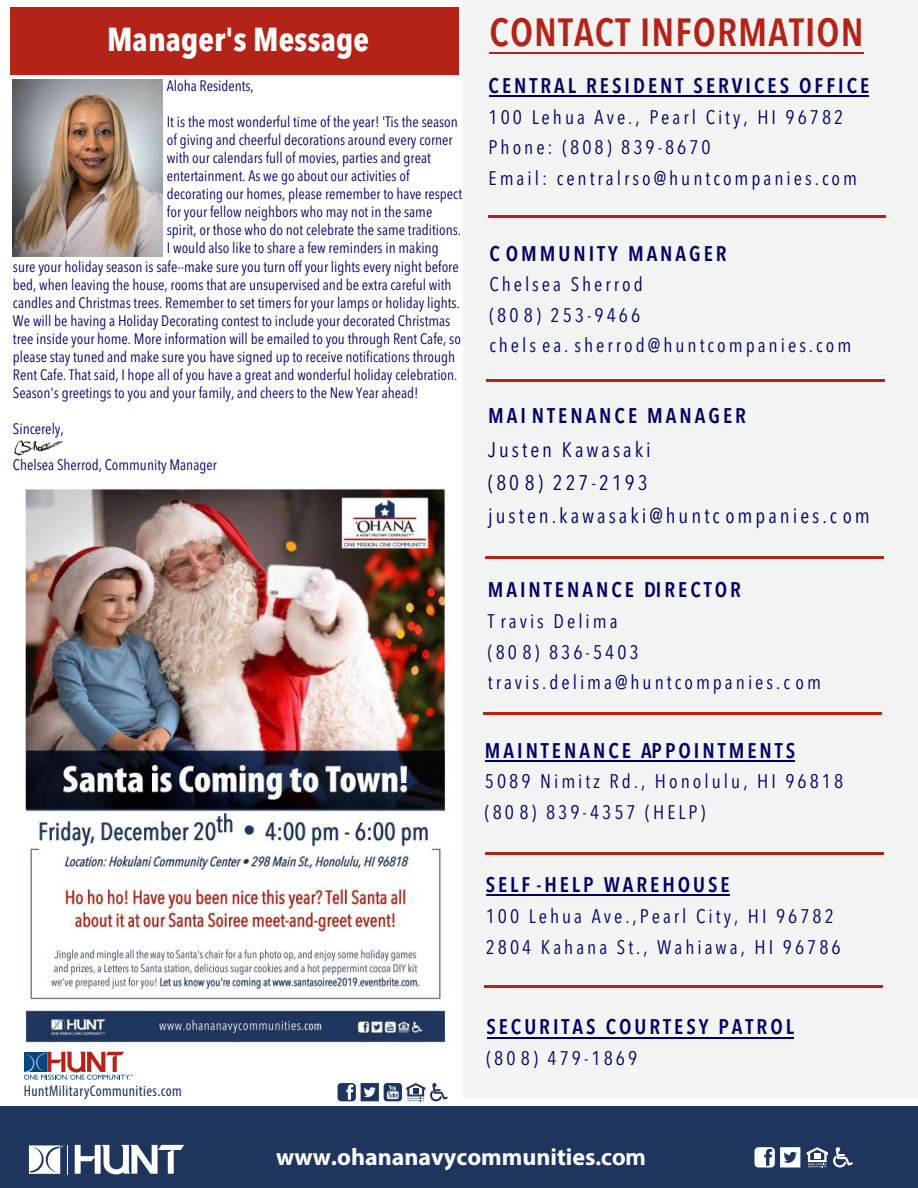
<style>
.page{position:relative;width:918px;height:1188px;background:#fff}
.page>*{position:absolute;margin:0;border:0;box-sizing:border-box;transform-origin:0 0}
.t1{font:600 condensed 39px "Avenir Next LT Pro";letter-spacing:.03em;color:#b32317}
.t2{font:700 condensed 33px "Avenir Next LT Pro";color:#fff}
.t3{font:700 24px "Myriad Pro";color:#fff}
.t4{font:600 condensed 21px "Avenir Next LT Pro";letter-spacing:.145em;color:#000062}
.t5{font:condensed 21px/33.2px "Avenir Next LT Pro";letter-spacing:.145em;color:#000062}
.t6{font:condensed 19.5px/30.5px "Avenir Next LT Pro";letter-spacing:.155em;color:#000062}
.t7{font:condensed 15.6px "Myriad Pro";letter-spacing:.025em;color:#1e355e}
.t8{font:condensed 15px/18px "Avenir Next LT Pro";color:#000062}
.s1{font-weight:600}
</style>
<div class="page">
<div style="left:464px;top:0;width:454px;height:1098px;background:#f2f3f3"></div>
<div style="left:0;top:1106px;width:918px;height:82px;background:#1e355e"></div>
<hr style="left:490px;top:52px;width:374px;height:2px;background:#b32317">
<svg style="left:338px;top:1083px;width:110px;height:18px"></svg>
<svg style="left:24px;top:1052px;width:109px;height:28px"></svg>
<hr style="left:489px;top:215px;width:397px;height:2px;background:#b32317">
<hr style="left:486px;top:380px;width:399px;height:2px;background:#b32317">
<hr style="left:485px;top:556px;width:399px;height:3px;background:#b32317">
<hr style="left:489px;top:96px;width:380px;height:1px;background:#000062">
<hr style="left:485px;top:760px;width:310px;height:1px;background:#000062">
<hr style="left:483px;top:712px;width:399px;height:3px;background:#b32317">
<hr style="left:485px;top:852px;width:399px;height:3px;background:#b32317">
<hr style="left:486px;top:895px;width:243px;height:1px;background:#000062">
<hr style="left:484px;top:985px;width:399px;height:3px;background:#b32317">
<svg style="left:75px;top:1145px;width:109px;height:29px"></svg>
<hr style="left:67px;top:1145px;width:1px;height:30px;background:#fff">
<svg style="left:29px;top:1145px;width:34px;height:29px"></svg>
<svg style="left:807px;top:1147px;width:46px;height:21px"></svg>
<svg style="left:755px;top:1147px;width:45px;height:21px"></svg>
<hr style="left:487px;top:1038px;width:307px;height:1px;background:#000062">
<img style="left:24px;top:489px;width:427px;height:554px">
<div style="left:10px;top:7px;width:449px;height:68px;background:#b32317"></div>
<img style="left:13px;top:80px;width:150px;height:177px">
<img style="left:14px;top:440px;width:49px;height:16px">
<h2 class="t2" style="left:107px;top:19px;width:263px">Manager's Message</h2>
<p class="t8" style="left:167px;top:77px;width:89px">Aloha Residents,</p>
<p class="t8" style="left:167px;top:113px;width:297px">It is the most wonderful time of the year! 'Tis the season of giving and cheerful decorations around every corner with our calendars full of movies, parties and great entertainment. As we go about our activities of decorating our homes, please remember to have respect for your fellow neighbors who may not in the same spirit, or those who do not celebrate the same traditions.<br>I would also like to share a few reminders in making</p>
<p class="t8" style="left:13px;top:258px;width:450px">sure your holiday season is safe--make sure you turn off your lights every night before bed, when leaving the house, rooms that are unsupervised and be extra careful with candles and Christmas trees. Remember to set timers for your lamps or holiday lights.<br>We will be having a Holiday Decorating contest to include your decorated Christmas tree inside your home. More information will be emailed to you through Rent Cafe, so please stay tuned and make sure you have signed up to receive notifications through Rent Cafe. That said, I hope all of you have a great and wonderful holiday celebration.<br>Season's greetings to you and your family, and cheers to the New Year ahead!</p>
<p class="t8" style="left:13px;top:420px;width:52px">Sincerely,</p>
<p class="t8" style="left:13px;top:456px;width:205px">Chelsea Sherrod, Community Manager</p>
<h1 class="t1" style="left:490px;top:9px;width:376px">CONTACT INFORMATION</h1>
<h3 class="t4" style="left:489px;top:73px;width:382px">CENTRAL RESIDENT SERVICES OFFICE</h3>
<h3 class="t6" style="left:489px;top:102px;width:370px">100 Lehua Ave., Pearl City, HI 96782<br>Phone: (808) 839-8670<br>Email: centralrso@huntcompanies.com</h3>
<h3 class="t4" style="left:489px;top:241px;width:239px">C OMMUNITY MANAGER</h3>
<h3 class="t6" style="left:489px;top:269px;width:363px">Chelsea Sherrod<br>(80 8) 253-9466<br>chels ea. sherrod@huntcompanies.com</h3>
<h3 class="t4" style="left:488px;top:403px;width:259px">MAI NTENANCE MANAGER</h3>
<h3 class="t5" style="left:488px;top:433px;width:383px">Justen Kawasaki<br>(80 8) 227-2193 justen.kawasaki@huntc ompanies.c om</h3>
<h3 class="t4" style="left:488px;top:577px;width:255px">MAINTENANCE DIRECTOR</h3>
<h3 class="t6" style="left:488px;top:606px;width:335px">T ravis Delima<br>(80 8) 836-5403 travis.delima@huntcompanies.c om</h3>
<h3 class="t4" style="left:485px;top:737px;width:312px">MAINTENANCE APPOINTMENTS</h3>
<h3 class="t6" style="left:485px;top:766px;width:360px">5089 Nimitz Rd., Honolulu, HI 96818 (80 8) 839-4357 (HELP)</h3>
<h3 class="t4" style="left:486px;top:872px;width:246px">SELF -HELP WAREHOUSE</h3>
<h3 class="t6" style="left:486px;top:900px;width:356px">100 Lehua Ave.,Pearl City, HI 96782<br>2804 Kahana St., Wahiawa, HI 96786</h3>
<p class="t7" style="left:24px;top:1081px;width:159px">HuntMilitaryCommunities.com</p>
<h3 class="t4" style="left:486px;top:1014px;width:309px">SECURITAS COURTESY PATROL</h3>
<h3 class="t6" style="left:486px;top:1043px;width:152px">(80 8) 479-1869</h3>
<h3 class="t3" style="left:276px;top:1141px;width:371px">www.ohananavycommunities<span class="s1">.com</span></h3>
</div>
